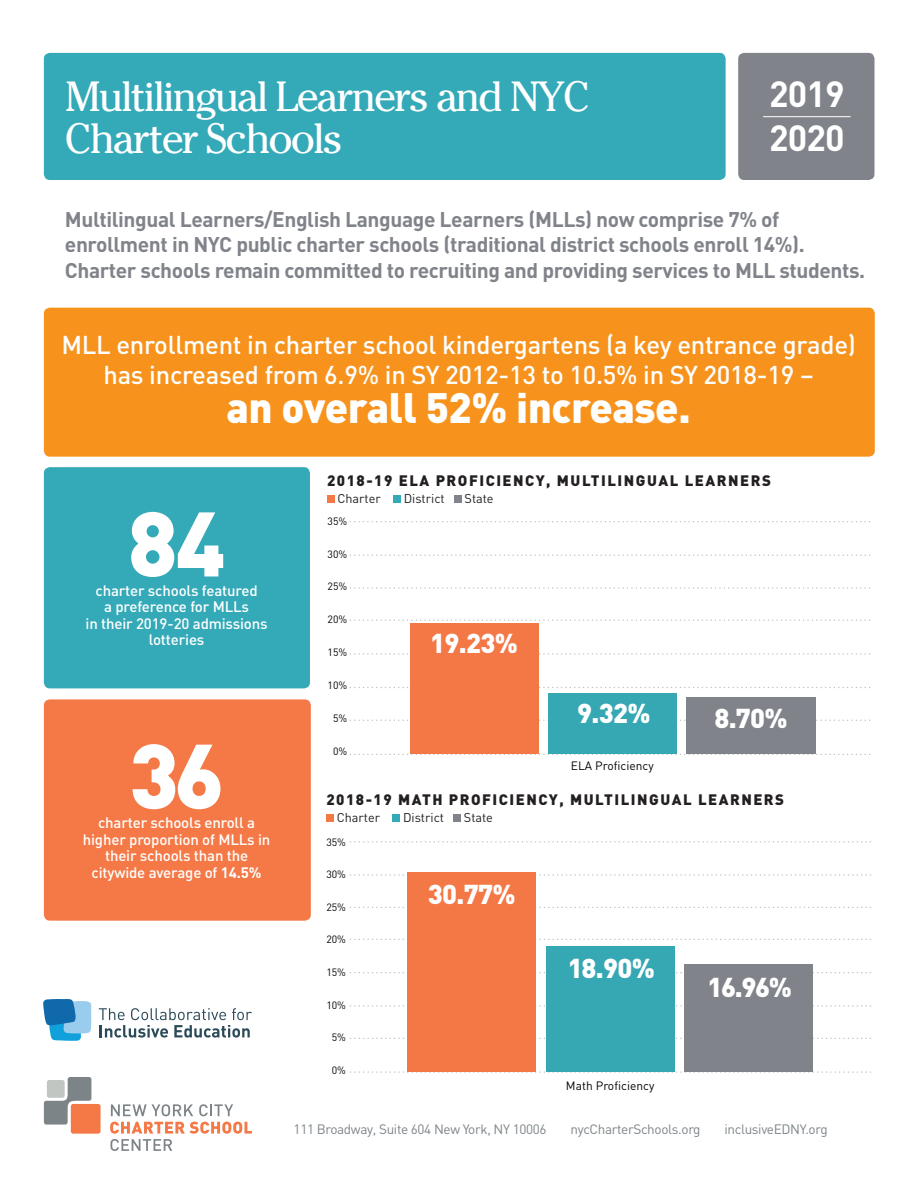
<style>
.page{position:relative;width:918px;height:1188px;background:#fff}
.page>*{position:absolute;margin:0;border:0;box-sizing:border-box;transform-origin:0 0}
.text{font:900 90px "DIN";color:#fff}
.t1{font:42px/42px "Cheltenham";letter-spacing:-.05em;color:#fff}
.text-2{font:900 42px "DIN";letter-spacing:-.01em;color:#fff}
.t2{font:700 36px "DIN";letter-spacing:-.025em;color:#fff}
.t3{font:900 27px "DIN";letter-spacing:-.025em;color:#fff}
.text-3{font:500 25.5px/30px "DIN";letter-spacing:-.01em;color:#fff;text-align:center}
.intro_text{font:700 21px/25.5px "DIN";letter-spacing:-.02em;color:#80838a}
.text-4{font:500 15px/16.5px "DIN";letter-spacing:-.01em;color:#fff;text-align:center}
.subhead-3{font:900 15px "DIN";letter-spacing:.1em;color:#231f20}
.subhead-2{font:13.5px "DIN";letter-spacing:-.025em;color:#7d8488}
.subhead-3-2{font:12.6px "DIN";color:#231f20}
.t4{font:12px "DIN";color:#040503}
.t5{font:10.5px "DIN";color:#040503}
.s1{font-weight:700}
</style>
<div class="page">
<div style="left:738px;top:53px;width:136px;height:127px;background:#80838a;border-radius:6px"></div>
<svg style="left:111px;top:1104px;width:82px;height:12px"></svg>
<svg style="left:199px;top:1104px;width:34px;height:12px"></svg>
<svg style="left:110px;top:1122px;width:142px;height:29px"></svg>
<div style="left:71px;top:1104px;width:30px;height:30px;background:#f47947;border-radius:2px"></div>
<svg style="left:44px;top:1077px;width:47px;height:48px"></svg>
<div style="left:44px;top:53px;width:682px;height:127px;background:#34a9b7;border-radius:6px"></div>
<hr style="left:763px;top:116px;width:88px;height:1px;background:#fff">
<svg style="left:350px;top:754px;width:521px;height:1px"></svg>
<svg style="left:350px;top:720px;width:521px;height:1px"></svg>
<svg style="left:350px;top:687px;width:521px;height:1px"></svg>
<svg style="left:350px;top:653px;width:521px;height:2px"></svg>
<svg style="left:350px;top:620px;width:521px;height:1px"></svg>
<svg style="left:350px;top:587px;width:521px;height:2px"></svg>
<svg style="left:350px;top:554px;width:521px;height:2px"></svg>
<svg style="left:350px;top:521px;width:521px;height:1px"></svg>
<div style="left:410px;top:623px;width:128px;height:131px;background:#f37846"></div>
<div style="left:687px;top:698px;width:129px;height:56px;background:#80848a"></div>
<div style="left:548px;top:693px;width:129px;height:61px;background:#36a8b4"></div>
<svg style="left:350px;top:1071px;width:521px;height:2px"></svg>
<svg style="left:350px;top:1038px;width:522px;height:1px"></svg>
<svg style="left:350px;top:1005px;width:521px;height:2px"></svg>
<svg style="left:350px;top:972px;width:522px;height:1px"></svg>
<svg style="left:350px;top:939px;width:522px;height:1px"></svg>
<svg style="left:350px;top:907px;width:522px;height:1px"></svg>
<svg style="left:350px;top:874px;width:521px;height:2px"></svg>
<svg style="left:350px;top:841px;width:521px;height:2px"></svg>
<div style="left:407px;top:872px;width:129px;height:200px;background:#f37846"></div>
<div style="left:684px;top:965px;width:129px;height:107px;background:#80848a"></div>
<div style="left:546px;top:947px;width:128px;height:125px;background:#36a8b4"></div>
<div style="left:326px;top:815px;width:8px;height:7px;background:#f47947"></div>
<div style="left:393px;top:815px;width:7px;height:7px;background:#34a9b7"></div>
<div style="left:454px;top:815px;width:7px;height:7px;background:#80838a"></div>
<div style="left:327px;top:496px;width:7px;height:7px;background:#f47947"></div>
<div style="left:393px;top:496px;width:8px;height:7px;background:#34a9b7"></div>
<div style="left:454px;top:496px;width:7px;height:7px;background:#80838a"></div>
<div style="left:44px;top:308px;width:831px;height:149px;background:#f7931d;border-radius:6px"></div>
<div style="left:44px;top:699px;width:267px;height:222px;background:#f47947;border-radius:6px"></div>
<div style="left:44px;top:467px;width:266px;height:221px;background:#34a9b7;border-radius:6px"></div>
<svg style="left:99px;top:1008px;width:153px;height:30px"></svg>
<svg style="left:43px;top:999px;width:49px;height:42px;background:#62a9d5"></svg>
<p class="t1" style="left:65px;top:75px;width:526px">Multilingual Learners and NYC<br>Charter Schools</p>
<p class="t2" style="left:769px;top:71px;width:77px">2019</p>
<p class="t2" style="left:769px;top:114px;width:77px">2020</p>
<p class="intro_text" style="left:65px;top:206px;width:802px">Multilingual Learners/English Language Learners (MLLs) now comprise 7% of enrollment in NYC public charter schools (traditional district schools enroll 14%).<br>Charter schools remain committed to recruiting and providing services to MLL students.</p>
<p class="text-3" style="left:61px;top:329px;width:796px">MLL enrollment in charter school kindergartens (a key entrance grade) has increased from 6.9% in SY 2012-13 to 10.5% in SY 2018-19 –</p>
<p class="text-2" style="left:227px;top:379px;width:466px">an overall 52% increase.</p>
<p class="text" style="left:128px;top:484px;width:99px">84</p>
<p class="text-4" style="left:86px;top:582px;width:184px">charter schools featured<br>a preference for MLLs<br>in their 2019-20 admissions lotteries</p>
<p class="text" style="left:129px;top:716px;width:97px">36</p>
<p class="text-4" style="left:83px;top:831px;width:189px">higher proportion of MLLs in their schools than the citywide average of <span class="s1">14.5%</span></p>
<p class="text-4" style="left:98px;top:814px;width:158px">charter schools enroll a</p>
<p class="subhead-3" style="left:327px;top:471px;width:445px">2018-19 ELA PROFICIENCY, MULTILINGUAL LEARNERS</p>
<p class="subhead-3-2" style="left:337px;top:490px;width:45px">Charter</p>
<p class="subhead-3-2" style="left:404px;top:490px;width:43px">District</p>
<p class="subhead-3-2" style="left:465px;top:490px;width:31px">State</p>
<p class="t5" style="left:328px;top:514px;width:21px">35%</p>
<p class="t5" style="left:328px;top:547px;width:21px">30%</p>
<p class="t5" style="left:328px;top:580px;width:21px">25%</p>
<p class="t5" style="left:328px;top:613px;width:21px">20%</p>
<p class="t5" style="left:328px;top:646px;width:21px">15%</p>
<p class="t5" style="left:328px;top:679px;width:21px">10%</p>
<p class="t5" style="left:333px;top:712px;width:16px">5%</p>
<p class="t5" style="left:333px;top:745px;width:16px">0%</p>
<p class="t3" style="left:430px;top:625px;width:89px">19.23%</p>
<p class="t3" style="left:577px;top:695px;width:75px">9.32%</p>
<p class="t3" style="left:714px;top:700px;width:75px">8.70%</p>
<p class="t4" style="left:571px;top:759px;width:85px">ELA Proficiency</p>
<p class="subhead-3" style="left:326px;top:790px;width:459px">2018-19 MATH PROFICIENCY, MULTILINGUAL LEARNERS</p>
<p class="subhead-3-2" style="left:337px;top:809px;width:45px">Charter</p>
<p class="subhead-3-2" style="left:403px;top:809px;width:43px">District</p>
<p class="subhead-3-2" style="left:464px;top:809px;width:31px">State</p>
<p class="t5" style="left:326px;top:835px;width:21px">35%</p>
<p class="t5" style="left:326px;top:868px;width:21px">30%</p>
<p class="t5" style="left:326px;top:901px;width:21px">25%</p>
<p class="t5" style="left:326px;top:933px;width:21px">20%</p>
<p class="t5" style="left:326px;top:966px;width:21px">15%</p>
<p class="t5" style="left:326px;top:998px;width:21px">10%</p>
<p class="t5" style="left:332px;top:1031px;width:16px">5%</p>
<p class="t5" style="left:332px;top:1064px;width:16px">0%</p>
<p class="t3" style="left:428px;top:877px;width:89px">30.77%</p>
<p class="t3" style="left:568px;top:950px;width:89px">18.90%</p>
<p class="t4" style="left:566px;top:1078px;width:90px">Math Proficiency</p>
<p class="t3" style="left:708px;top:969px;width:86px">16.96%</p>
<p class="subhead-2" style="left:294px;top:1121px;width:255px">111 Broadway, Suite 604 New York, NY 10006</p>
<p class="subhead-2" style="left:571px;top:1121px;width:132px">nycCharterSchools.org</p>
<p class="subhead-2" style="left:724px;top:1121px;width:105px">inclusiveEDNY.org</p>
</div>
